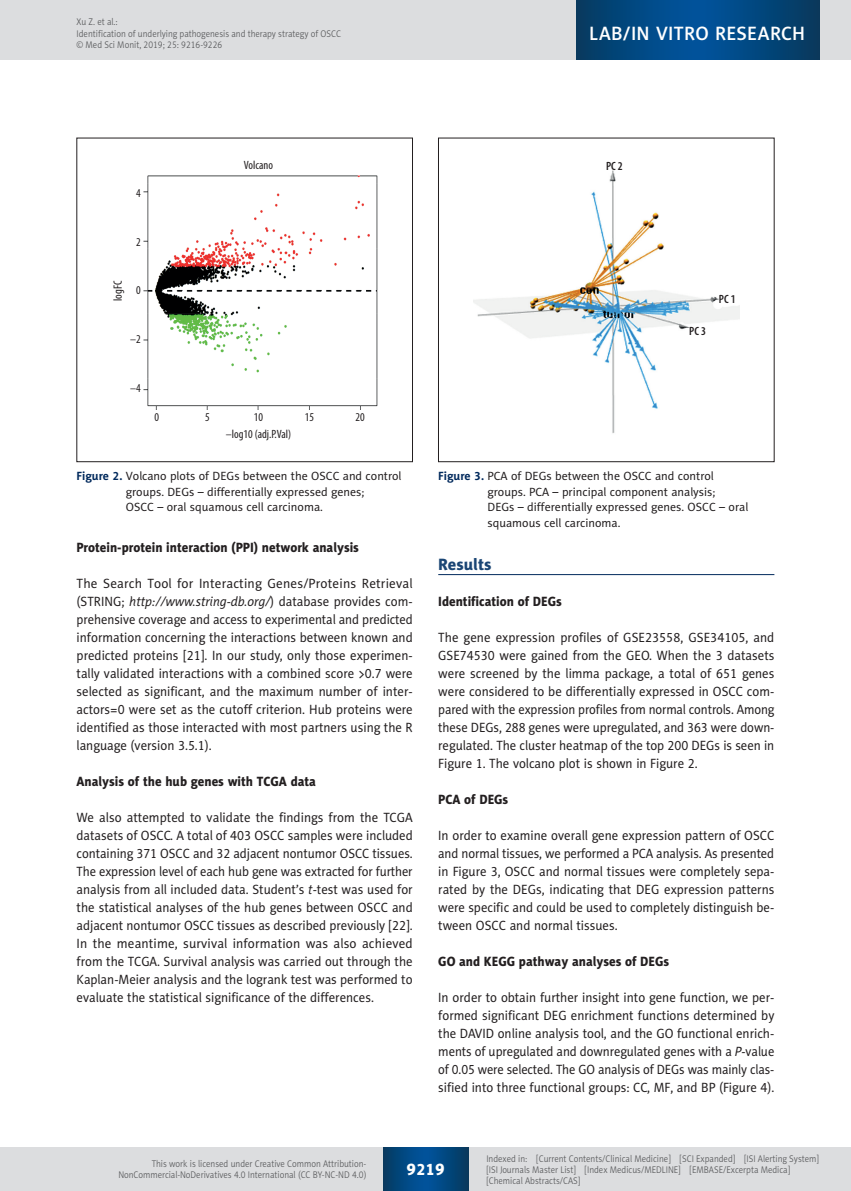
<style>
.page{position:relative;width:851px;height:1191px;background:#fff}
.page>*{position:absolute;margin:0;border:0;box-sizing:border-box;transform-origin:0 0}
.t1{font:19.5px "Naomi Sans EFN Medium";letter-spacing:.01em;color:#fff}
.MSM_Headline_1{font:16.5px "Naomi Sans EFN Heavy";color:#1a4574}
.t2{font:16.5px "Naomi Sans EFN Heavy";color:#fff}
.MSM_Body{font:13.5px/18px "Naomi Sans EFN";color:#231f20;text-align:justify;scale:.95 1}
.MSM_Body-2{font:13.5px/18px "Naomi Sans EFN";color:#231f20;text-align:justify}
.MSM_Headline_2{font:13.5px "Naomi Sans EFN Heavy";color:#231f20;scale:.95 1}
.MSM_Rycina_tytul{font:12px/15.8px "Naomi Sans EFN";color:#231f20}
.t3{font:condensed 12px/16.8px "Myriad Pro";color:#231f20;text-align:center}
.t4{font:600 condensed 12px "Myriad Pro";color:#231f20}
.t5{font:9.75px/11.2px "Naomi Sans EFN Light";color:#57585a;scale:.9 1}
.s1{font-weight:700;color:#00295c}
.s2{font-style:italic}
</style>
<div class="page">
<hr style="left:438px;top:574px;width:336px;height:1px;background:#00295c">
<img style="left:144px;top:175px;width:233px;height:234px">
<img style="left:473px;top:170px;width:266px;height:263px">
<div style="left:438px;top:138px;width:336px;height:324px;border:1px solid #231f20"></div>
<div style="left:0;top:1148px;width:850px;height:43px;background:#dcdddf"></div>
<svg style="left:383px;top:1147px;width:85px;height:43px"></svg>
<div style="left:0;top:0;width:850px;height:60px;background:#dcdddf"></div>
<svg style="left:576px;top:0;width:243px;height:60px"></svg>
<p class="t5" style="left:77px;top:16px;width:295px">Xu Z. et al.:<br>Identification of underlying pathogenesis and therapy strategy of OSCC © Med Sci Monit, 2019; 25: 9216-9226</p>
<h1 class="t1" style="left:589px;top:22px;width:217px">LAB/IN VITRO RESEARCH</h1>
<p class="t3" style="left:136px;top:184px;width:6px">4</p>
<p class="t3" style="left:136px;top:233px;width:6px">2</p>
<p class="t3" style="left:109px;top:301px;width:22px;rotate:-90deg">logFC</p>
<p class="t3" style="left:136px;top:282px;width:6px">0</p>
<p class="t3" style="left:130px;top:331px;width:12px">–2</p>
<p class="t3" style="left:244px;top:156px;width:30px">Volcano</p>
<p class="t3" style="left:130px;top:379px;width:12px">–4</p>
<p class="t3" style="left:154px;top:408px;width:6px">0</p>
<p class="t3" style="left:205px;top:408px;width:6px">5</p>
<p class="t3" style="left:226px;top:408px;width:67px">10<br>–log10 (adj.P.Val)</p>
<p class="t3" style="left:305px;top:408px;width:11px">15</p>
<p class="t3" style="left:355px;top:408px;width:11px">20</p>
<p class="MSM_Rycina_tytul" style="left:126px;top:468px;width:277px;text-indent:-49px"><span class="s1">Figure 2.</span> Volcano plots of DEGs between the OSCC and control groups. DEGs – differentially expressed genes;<br>OSCC – oral squamous cell carcinoma.</p>
<p class="MSM_Headline_2" style="left:77px;top:539px;width:299px">Protein-protein interaction (PPI) network analysis</p>
<p class="MSM_Body-2" style="left:77px;top:574px;width:338px">The Search Tool for Interacting Genes/Proteins Retrieval (STRING; <span class="s2">http://www.string-db.org/</span>) database provides com&shy;prehensive coverage and access to experimental and predicted information concerning the interactions between known and predicted proteins [21]. In our study, only those experimen&shy;tally validated interactions with a combined score &gt;0.7 were selected as significant, and the maximum number of inter&shy;actors=0 were set as the cutoff criterion. Hub proteins were identified as those interacted with most partners using the R language (version 3.5.1).</p>
<p class="MSM_Headline_2" style="left:77px;top:773px;width:253px">Analysis of the hub genes with TCGA data</p>
<p class="MSM_Body" style="left:77px;top:808px;width:355px">We also attempted to validate the findings from the TCGA datasets of OSCC. A total of 403 OSCC samples were included containing 371 OSCC and 32 adjacent nontumor OSCC tissues.<br>The expression level of each hub gene was extracted for further analysis from all included data. Student’s <span class="s2">t-</span>test was used for the statistical analyses of the hub genes between OSCC and adjacent nontumor OSCC tissues as described previously [22].<br>In the meantime, survival information was also achieved from the TCGA. Survival analysis was carried out through the Kaplan-Meier analysis and the logrank test was performed to evaluate the statistical significance of the differences.</p>
<p class="t4" style="left:606px;top:160px;width:18px">PC 2</p>
<p class="t4" style="left:689px;top:325px;width:18px">PC 3</p>
<p class="t4" style="left:718px;top:293px;width:18px">PC 1</p>
<p class="MSM_Rycina_tytul" style="left:487px;top:468px;width:262px;text-indent:-49px"><span class="s1">Figure 3.</span> PCA of DEGs between the OSCC and control groups. PCA – principal component analysis;<br>DEGs – differentially expressed genes. OSCC – oral squamous cell carcinoma.</p>
<p class="MSM_Headline_1" style="left:438px;top:554px;width:55px">Results</p>
<p class="MSM_Headline_2" style="left:438px;top:593px;width:131px">Identification of DEGs</p>
<p class="MSM_Body" style="left:438px;top:628px;width:355px">The gene expression profiles of GSE23558, GSE34105, and GSE74530 were gained from the GEO. When the 3 datasets were screened by the limma package, a total of 651 genes were considered to be differentially expressed in OSCC com&shy;pared with the expression profiles from normal controls. Among these DEGs, 288 genes were upregulated, and 363 were down&shy;regulated. The cluster heatmap of the top 200 DEGs is seen in Figure 1. The volcano plot is shown in Figure 2.</p>
<p class="MSM_Headline_2" style="left:438px;top:791px;width:75px">PCA of DEGs</p>
<p class="MSM_Body" style="left:438px;top:826px;width:355px">In order to examine overall gene expression pattern of OSCC and normal tissues, we performed a PCA analysis. As presented in Figure 3, OSCC and normal tissues were completely sepa&shy;rated by the DEGs, indicating that DEG expression patterns were specific and could be used to completely distinguish be&shy;tween OSCC and normal tissues.</p>
<p class="MSM_Headline_2" style="left:438px;top:953px;width:244px">GO and KEGG pathway analyses of DEGs</p>
<p class="MSM_Body" style="left:438px;top:988px;width:355px">In order to obtain further insight into gene function, we per&shy;formed significant DEG enrichment functions determined by the DAVID online analysis tool, and the GO functional enrich&shy;ments of upregulated and downregulated genes with a <span class="s2">P-</span>value of 0.05 were selected. The GO analysis of DEGs was mainly clas&shy;sified into three functional groups: CC, MF, and BP (Figure 4).</p>
<p class="t5" style="left:118px;top:1158px;width:277px;text-align:right">This work is licensed under Creative Common Attribution-<br>NonCommercial-NoDerivatives 4.0 International (CC BY-NC-ND 4.0)</p>
<p class="t2" style="left:406px;top:1159px;width:40px">9219</p>
<p class="t5" style="left:486px;top:1152px;width:371px">Indexed in: [Current Contents/Clinical Medicine] [SCI Expanded] [ISI Alerting System] [ISI Journals Master List] [Index Medicus/MEDLINE] [EMBASE/Excerpta Medica] [Chemical Abstracts/CAS]</p>
</div>
